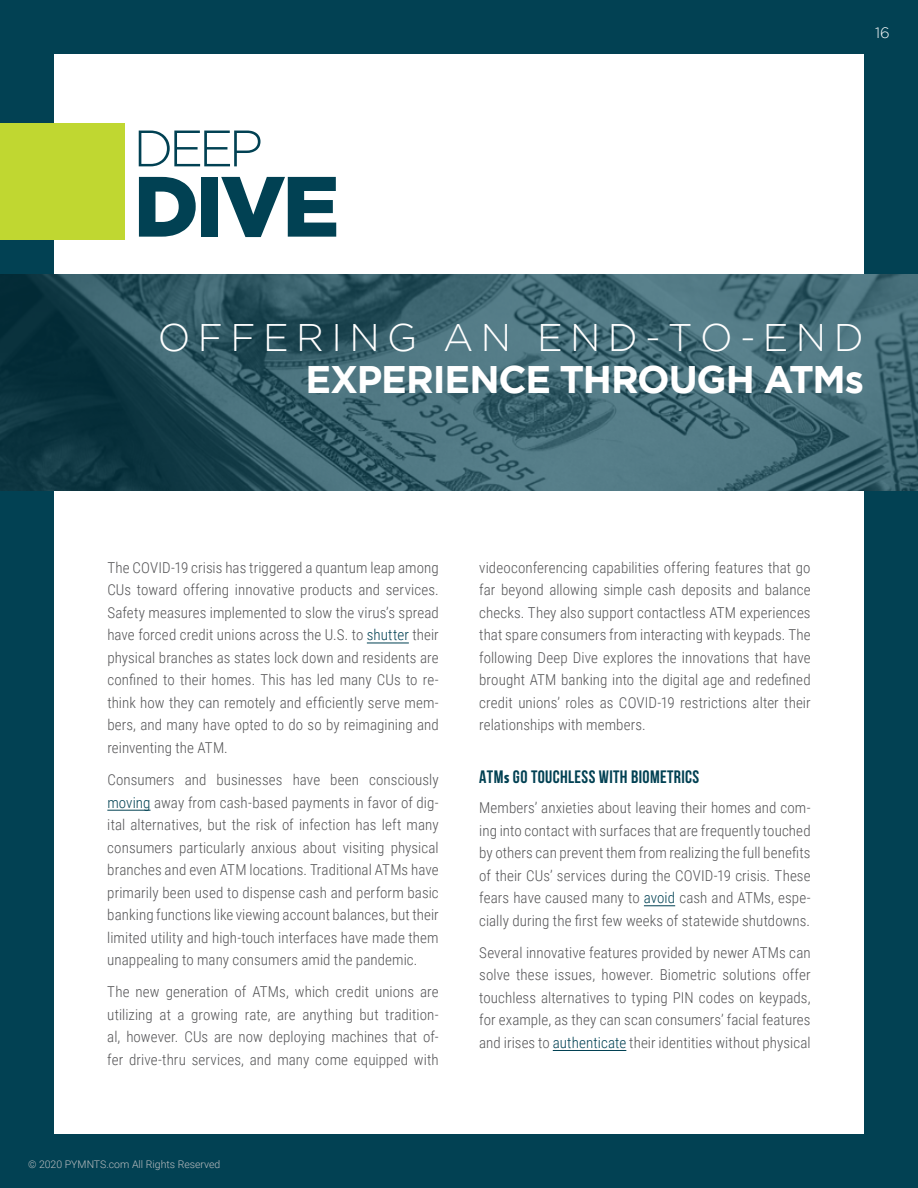
<style>
.page{position:relative;width:918px;height:1188px;background:#024153}
.page>*{position:absolute;margin:0;border:0;box-sizing:border-box;transform-origin:0 0}
.t1{font:900 85.35px "Gotham";color:#014153}
.t2{font:300 51.15px "Gotham";color:#014153}
.t3{font:700 38.4px "Gotham";letter-spacing:-.03em;color:#fff}
.t4{font:300 38.4px "Gotham";letter-spacing:.195em;color:#fff}
.t5{font:700 18px "Bebas Neue";letter-spacing:.02em;color:#024153}
.t6{font:300 15px/22.5px "Roboto Condensed";letter-spacing:.005em;color:#545456;text-align:justify}
.t7{font:300 15px "Gotham";color:#fff}
.t8{font:300 10.5px "Roboto";color:#bcbec0}
.s1{color:#014153}
.s2{font-family:"Futura PT Cond"}
</style>
<div class="page">
<div style="left:54px;top:54px;width:810px;height:1080px;background:#fff"></div>
<img style="left:0;top:274px;width:918px;height:216px">
<hr style="left:367px;top:643px;width:42px;height:1px;background:#014153">
<hr style="left:107px;top:810px;width:44px;height:1px;background:#014153">
<hr style="left:644px;top:905px;width:31px;height:1px;background:#014153">
<hr style="left:553px;top:1050px;width:73px;height:1px;background:#014153">
<div style="left:0;top:123px;width:125px;height:117px;background:#c0d731"></div>
<p class="t7" style="left:875px;top:24px;width:16px">16</p>
<h2 class="t2" style="left:133px;top:120px;width:131px">DEEP</h2>
<h1 class="t1" style="left:134px;top:157px;width:207px">DIVE</h1>
<h3 class="t4" style="left:158px;top:317px;width:707px">OFFERING AN END-TO-END</h3>
<h3 class="t3" style="left:306px;top:357px;width:560px">EXPERIENCE THROUGH ATMs</h3>
<p class="t6" style="left:107px;top:556px;width:333px">The COVID-19 crisis has triggered a quantum leap among CUs toward offering innovative products and services.<br>Safety measures implemented to slow the virus’s spread have forced credit unions across the U.S. to <span class="s1">shutter</span> their physical branches as states lock down and residents are confined to their homes. This has led many CUs to re&shy;think how they can remotely and efficiently serve mem&shy;bers, and many have opted to do so by reimagining and reinventing the ATM.</p>
<p class="t6" style="left:107px;top:768px;width:333px">Consumers and businesses have been consciously <span class="s1">moving</span> away from cash-based payments in favor of dig&shy;ital alternatives, but the risk of infection has left many consumers particularly anxious about visiting physical branches and even ATM locations. Traditional ATMs have primarily been used to dispense cash and perform basic banking functions like viewing account balances, but their limited utility and high-touch interfaces have made them unappealing to many consumers amid the pandemic.</p>
<p class="t6" style="left:107px;top:980px;width:333px">The new generation of ATMs, which credit unions are utilizing at a growing rate, are anything but tradition&shy;al, however. CUs are now deploying machines that of&shy;fer drive-thru services, and many come equipped with</p>
<p class="t8" style="left:28px;top:1157px;width:194px">© 2020 PYMNTS.com All Rights Reserved</p>
<p class="t6" style="left:479px;top:556px;width:333px">videoconferencing capabilities offering features that go far beyond allowing simple cash deposits and balance checks. They also support contactless ATM experiences that spare consumers from interacting with keypads. The following Deep Dive explores the innovations that have brought ATM banking into the digital age and redefined credit unions’ roles as COVID-19 restrictions alter their relationships with members.</p>
<p class="t5" style="left:479px;top:766px;width:222px">ATM<span class="s2">s</span> GO TOUCHLESS WITH BIOMETRICS</p>
<p class="t6" style="left:479px;top:796px;width:333px">Members’ anxieties about leaving their homes and com&shy;ing into contact with surfaces that are frequently touched by others can prevent them from realizing the full benefits of their CUs’ services during the COVID-19 crisis. These fears have caused many to <span class="s1">avoid</span> cash and ATMs, espe&shy;cially during the first few weeks of statewide shutdowns.</p>
<p class="t6" style="left:479px;top:941px;width:333px">Several innovative features provided by newer ATMs can solve these issues, however. Biometric solutions offer touchless alternatives to typing PIN codes on keypads, for example, as they can scan consumers’ facial features and irises to <span class="s1">authenticate</span> their identities without physical</p>
</div>
